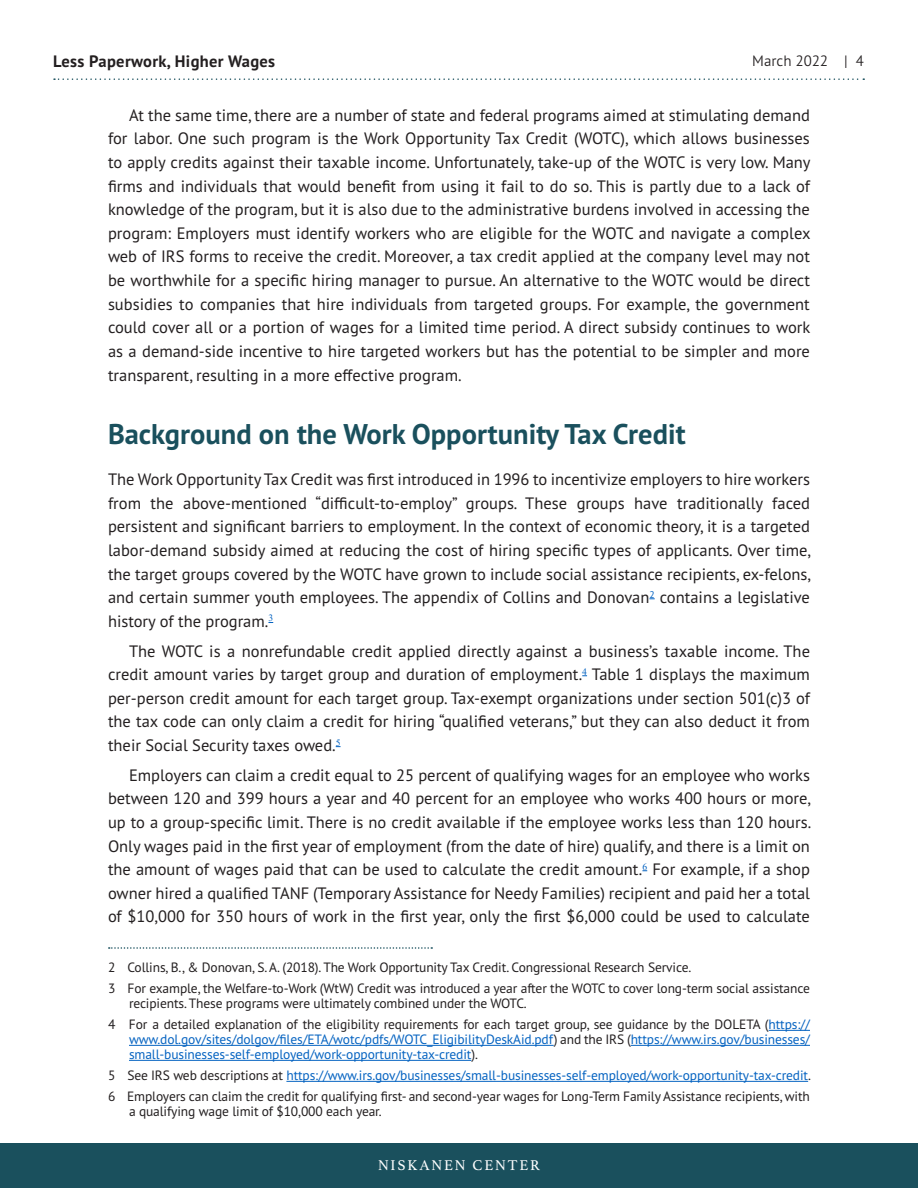
<style>
.page{position:relative;width:918px;height:1188px;background:#fff}
.page>*{position:absolute;margin:0;border:0;box-sizing:border-box;transform-origin:0 0}
.Subsection_title{font:700 28.5px "PT Sans Pro";color:#1a505d}
.Body{font:16.5px/23.7px "PT Sans Pro";color:#231f20;text-align:justify}
.Body_no_tab{font:16.5px/23.7px "PT Sans Pro";color:#231f20;text-align:justify}
.t1{font:700 16.5px "PT Sans Pro";letter-spacing:.02em;color:#231f20}
.t2{font:15px "Athelas";letter-spacing:.12em;color:#fff}
.t3{font:300 15px "PT Sans Pro";color:#231f20}
.Footnote_text{font:13.5px/15px "PT Sans Pro";letter-spacing:-.01em;color:#231f20}
.Footnote_text-2{font:13.5px/15px "PT Sans Pro";letter-spacing:-.01em;color:#0563c1;text-align:justify}
.s1{color:#231f20}
</style>
<div class="page">
<div style="left:0;top:1144px;width:918px;height:44px;background:#1a505d"></div>
<svg style="left:54px;top:78px;width:810px;height:2px"></svg>
<svg style="left:109px;top:947px;width:323px;height:2px"></svg>
<hr style="left:769px;top:1030px;width:41px;height:1px;background:#0563c1">
<hr style="left:129px;top:1045px;width:425px;height:1px;background:#0563c1">
<hr style="left:631px;top:1045px;width:179px;height:1px;background:#0563c1">
<hr style="left:129px;top:1060px;width:342px;height:1px;background:#0563c1">
<hr style="left:286px;top:1081px;width:522px;height:1px;background:#0563c1">
<p class="t1" style="left:53px;top:50px;width:223px">Less Paperwork, Higher Wages</p>
<p class="t3" style="left:752px;top:51px;width:113px">March 2022 | 4</p>
<p class="Body" style="left:108px;top:103px;width:704px;text-indent:21px">At the same time, there are a number of state and federal programs aimed at stimulating demand for labor. One such program is the Work Opportunity Tax Credit (WOTC), which allows businesses to apply credits against their taxable income. Unfortunately, take-up of the WOTC is very low. Many firms and individuals that would benefit from using it fail to do so. This is partly due to a lack of knowledge of the program, but it is also due to the administrative burdens involved in accessing the program: Employers must identify workers who are eligible for the WOTC and navigate a complex web of IRS forms to receive the credit. Moreover, a tax credit applied at the company level may not be worthwhile for a specific hiring manager to pursue. An alternative to the WOTC would be direct subsidies to companies that hire individuals from targeted groups. For example, the government could cover all or a portion of wages for a limited time period. A direct subsidy continues to work as a demand-side incentive to hire targeted workers but has the potential to be simpler and more transparent, resulting in a more effective program.</p>
<p class="Subsection_title" style="left:108px;top:415px;width:579px">Background on the Work Opportunity Tax Credit</p>
<p class="Body_no_tab" style="left:108px;top:467px;width:705px">The Work Opportunity Tax Credit was first introduced in 1996 to incentivize employers to hire workers from the above-mentioned “difficult-to-employ” groups. These groups have traditionally faced persistent and significant barriers to employment. In the context of economic theory, it is a targeted labor-demand subsidy aimed at reducing the cost of hiring specific types of applicants. Over time, the target groups covered by the WOTC have grown to include social assistance recipients, ex-felons, and certain summer youth employees. The appendix of Collins and Donovan<sup>2</sup> contains a legislative history of the program.<sup>3</sup></p>
<p class="Body" style="left:108px;top:639px;width:704px;text-indent:21px">The WOTC is a nonrefundable credit applied directly against a business’s taxable income. The credit amount varies by target group and duration of employment.<sup>4</sup> Table 1 displays the maximum per-person credit amount for each target group. Tax-exempt organizations under section 501(c)3 of the tax code can only claim a credit for hiring “qualified veterans,” but they can also deduct it from their Social Security taxes owed.<sup>5</sup></p>
<p class="Body" style="left:108px;top:763px;width:705px;text-indent:21px">Employers can claim a credit equal to 25 percent of qualifying wages for an employee who works between 120 and 399 hours a year and 40 percent for an employee who works 400 hours or more, up to a group-specific limit. There is no credit available if the employee works less than 120 hours.<br>Only wages paid in the first year of employment (from the date of hire) qualify, and there is a limit on the amount of wages paid that can be used to calculate the credit amount.<sup>6</sup> For example, if a shop owner hired a qualified TANF (Temporary Assistance for Needy Families) recipient and paid her a total of $10,000 for 350 hours of work in the first year, only the first $6,000 could be used to calculate</p>
<p class="Footnote_text" style="left:108px;top:959px;width:585px">2 Collins, B., &amp; Donovan, S. A. (2018). The Work Opportunity Tax Credit. Congressional Research Service.</p>
<p class="Footnote_text" style="left:129px;top:980px;width:682px;text-indent:-21px">3 For example, the Welfare-to-Work (WtW) Credit was introduced a year after the WOTC to cover long-term social assistance recipients. These programs were ultimately combined under the WOTC.</p>
<p class="Footnote_text-2" style="left:129px;top:1016px;width:683px;text-indent:-21px"><span class="s1">4 For a detailed explanation of the eligibility requirements for each target group, see guidance by the DOLETA (</span>https:// www.dol.gov/sites/dolgov/files/ETA/wotc/pdfs/WOTC_EligibilityDeskAid.pdf<span class="s1">) and the IRS (</span>https://www.irs.gov/businesses/ small-businesses-self-employed/work-opportunity-tax-credit<span class="s1">).</span></p>
<p class="Footnote_text-2" style="left:108px;top:1067px;width:705px"><span class="s1">5 See IRS web descriptions at</span> https://www.irs.gov/businesses/small-businesses-self-employed/work-opportunity-tax-credit<span class="s1">.</span></p>
<p class="Footnote_text" style="left:129px;top:1088px;width:682px;text-indent:-21px">6 Employers can claim the credit for qualifying first- and second-year wages for Long-Term Family Assistance recipients, with a qualifying wage limit of $10,000 each year.</p>
<p class="t2" style="left:378px;top:1156px;width:163px">NISKANEN CENTER</p>
</div>
